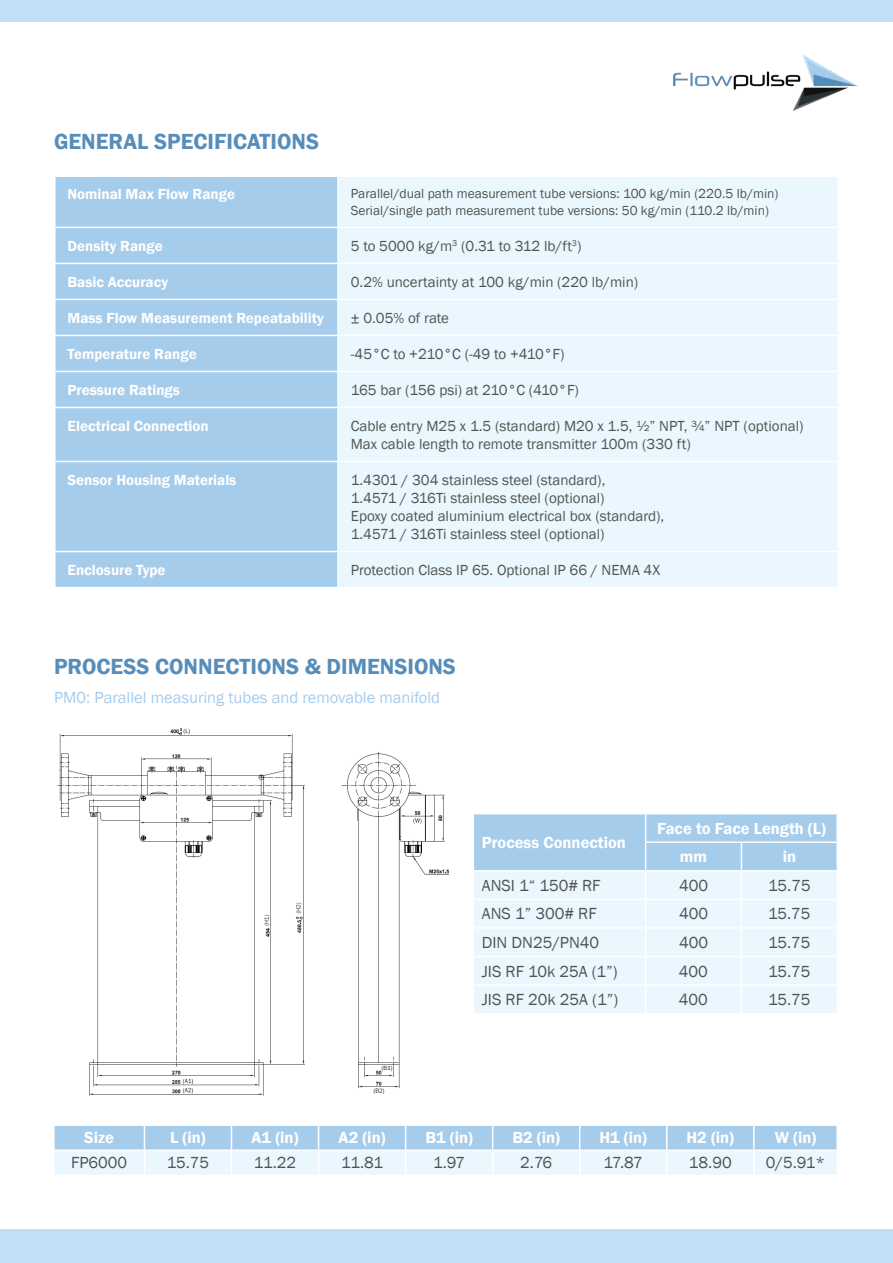
<style>
.page{position:relative;width:893px;height:1263px;background:#fff}
.page>*{position:absolute;margin:0;border:0;box-sizing:border-box;transform-origin:0 0}
.t1{font:600 22.5px "Franklin Gothic";color:#568dba}
.t2{font:16.5px "Franklin Gothic";color:#505352}
.t3{font:600 16.5px "Franklin Gothic";color:#fff}
.t4{font:16.5px "Franklin Gothic";color:#a6ccec}
.t5{font:15px "Franklin Gothic";color:#505352}
.t6{font:600 15px "Franklin Gothic";color:#fff}
.t7{font:15px "Franklin Gothic";letter-spacing:-.025em;color:#505352}
.t8{font:13.5px "Franklin Gothic";color:#505352}
</style>
<div class="page">
<div style="left:0;top:1229px;width:893px;height:34px;background:#c1dff5"></div>
<div style="left:0;top:0;width:893px;height:21px;background:#c1dff5"></div>
<img style="left:673px;top:54px;width:184px;height:56px">
<div style="left:56px;top:177px;width:281px;height:284px;background:#a6ccec"></div>
<div style="left:339px;top:177px;width:498px;height:284px;background:#ebf7fe"></div>
<div style="left:56px;top:462px;width:281px;height:125px;background:#a6ccec"></div>
<div style="left:339px;top:462px;width:498px;height:125px;background:#ebf7fe"></div>
<hr style="left:54px;top:227px;width:284px;height:1px;background:#fff">
<hr style="left:338px;top:227px;width:501px;height:1px;background:#fff">
<hr style="left:54px;top:263px;width:284px;height:1px;background:#fff">
<hr style="left:338px;top:263px;width:501px;height:1px;background:#fff">
<hr style="left:54px;top:299px;width:284px;height:1px;background:#fff">
<hr style="left:338px;top:299px;width:501px;height:1px;background:#fff">
<hr style="left:54px;top:335px;width:284px;height:1px;background:#fff">
<hr style="left:338px;top:335px;width:501px;height:1px;background:#fff">
<hr style="left:54px;top:371px;width:284px;height:1px;background:#fff">
<hr style="left:338px;top:371px;width:501px;height:1px;background:#fff">
<hr style="left:54px;top:407px;width:284px;height:1px;background:#fff">
<hr style="left:338px;top:407px;width:501px;height:1px;background:#fff">
<hr style="left:54px;top:551px;width:284px;height:1px;background:#fff">
<hr style="left:338px;top:551px;width:501px;height:1px;background:#fff">
<svg style="left:473px;top:814px;width:364px;height:199px;background:#d9ebf9"></svg>
<hr style="left:836px;top:986px;width:2px;height:27px;background:#fff">
<svg style="left:54px;top:1125px;width:783px;height:49px;background:#cce3f5"></svg>
<hr style="left:754px;top:1149px;width:84px;height:2px;background:#fff">
<hr style="left:753px;top:1151px;width:2px;height:23px;background:#fff">
<hr style="left:836px;top:1151px;width:2px;height:23px;background:#fff">
<img style="left:57px;top:728px;width:393px;height:368px">
<p class="t1" style="left:54px;top:128px;width:267px">GENERAL SPECIFICATIONS</p>
<p class="t6" style="left:68px;top:185px;width:169px">Nominal Max Flow Range</p>
<p class="t8" style="left:351px;top:186px;width:429px">Parallel/dual path measurement tube versions: 100 kg/min (220.5 lb/min)</p>
<p class="t8" style="left:351px;top:202px;width:420px">Serial/single path measurement tube versions: 50 kg/min (110.2 lb/min)</p>
<p class="t6" style="left:68px;top:236px;width:97px">Density Range</p>
<p class="t5" style="left:351px;top:236px;width:232px">5 to 5000 kg/m<sup>3</sup> (0.31 to 312 lb/ft<sup>3</sup>)</p>
<p class="t6" style="left:67px;top:272px;width:102px">Basic Accuracy</p>
<p class="t5" style="left:351px;top:272px;width:289px">0.2% uncertainty at 100 kg/min (220 lb/min)</p>
<p class="t6" style="left:67px;top:308px;width:258px">Mass Flow Measurement Repeatability</p>
<p class="t5" style="left:351px;top:308px;width:100px">± 0.05% of rate</p>
<p class="t6" style="left:67px;top:344px;width:131px">Temperature Range</p>
<p class="t7" style="left:351px;top:344px;width:215px">-45°C to +210°C (-49 to +410°F)</p>
<p class="t6" style="left:67px;top:380px;width:114px">Pressure Ratings</p>
<p class="t5" style="left:351px;top:380px;width:230px">165 bar (156 psi) at 210°C (410°F)</p>
<p class="t6" style="left:67px;top:416px;width:143px">Electrical Connection</p>
<p class="t5" style="left:351px;top:416px;width:454px">Cable entry M25 x 1.5 (standard) M20 x 1.5, ½” NPT, ¾” NPT (optional)</p>
<p class="t5" style="left:351px;top:434px;width:341px">Max cable length to remote transmitter 100m (330 ft)</p>
<p class="t6" style="left:67px;top:470px;width:170px">Sensor Housing Materials</p>
<p class="t5" style="left:351px;top:470px;width:256px">1.4301 / 304 stainless steel (standard),</p>
<p class="t5" style="left:351px;top:488px;width:255px">1.4571 / 316Ti stainless steel (optional)</p>
<p class="t5" style="left:351px;top:506px;width:315px">Epoxy coated aluminium electrical box (standard),</p>
<p class="t5" style="left:351px;top:524px;width:255px">1.4571 / 316Ti stainless steel (optional)</p>
<p class="t6" style="left:67px;top:560px;width:100px">Enclosure Type</p>
<p class="t5" style="left:351px;top:560px;width:311px">Protection Class IP 65. Optional IP 66 / NEMA 4X</p>
<p class="t1" style="left:54px;top:653px;width:403px">PROCESS CONNECTIONS &amp; DIMENSIONS</p>
<p class="t4" style="left:54px;top:687px;width:388px">PM0: Parallel measuring tubes and removable manifold</p>
<p class="t3" style="left:482px;top:832px;width:146px">Process Connection</p>
<p class="t3" style="left:657px;top:818px;width:170px">Face to Face Length (L)</p>
<p class="t3" style="left:680px;top:847px;width:29px">mm</p>
<p class="t3" style="left:783px;top:847px;width:15px">in</p>
<p class="t2" style="left:482px;top:875px;width:120px">ANSI 1“ 150# RF</p>
<p class="t2" style="left:679px;top:875px;width:31px">400</p>
<p class="t2" style="left:768px;top:875px;width:44px">15.75</p>
<p class="t2" style="left:482px;top:904px;width:116px">ANS 1” 300# RF</p>
<p class="t2" style="left:679px;top:904px;width:31px">400</p>
<p class="t2" style="left:768px;top:904px;width:44px">15.75</p>
<p class="t2" style="left:482px;top:932px;width:119px">DIN DN25/PN40</p>
<p class="t2" style="left:679px;top:932px;width:31px">400</p>
<p class="t2" style="left:768px;top:932px;width:44px">15.75</p>
<p class="t2" style="left:482px;top:961px;width:137px">JIS RF 10k 25A (1”)</p>
<p class="t2" style="left:679px;top:961px;width:31px">400</p>
<p class="t2" style="left:768px;top:961px;width:44px">15.75</p>
<p class="t2" style="left:482px;top:989px;width:138px">JIS RF 20k 25A (1”)</p>
<p class="t2" style="left:679px;top:989px;width:31px">400</p>
<p class="t2" style="left:768px;top:989px;width:44px">15.75</p>
<p class="t3" style="left:84px;top:1127px;width:31px">Size</p>
<p class="t3" style="left:170px;top:1127px;width:37px">L (in)</p>
<p class="t3" style="left:252px;top:1127px;width:48px">A1 (in)</p>
<p class="t3" style="left:339px;top:1127px;width:48px">A2 (in)</p>
<p class="t3" style="left:425px;top:1127px;width:49px">B1 (in)</p>
<p class="t3" style="left:512px;top:1127px;width:49px">B2 (in)</p>
<p class="t3" style="left:599px;top:1127px;width:49px">H1 (in)</p>
<p class="t3" style="left:686px;top:1127px;width:49px">H2 (in)</p>
<p class="t3" style="left:775px;top:1127px;width:43px">W (in)</p>
<p class="t2" style="left:71px;top:1152px;width:58px">FP6000</p>
<p class="t2" style="left:167px;top:1152px;width:44px">15.75</p>
<p class="t2" style="left:254px;top:1152px;width:44px">11.22</p>
<p class="t2" style="left:341px;top:1152px;width:43px">11.81</p>
<p class="t2" style="left:433px;top:1152px;width:34px">1.97</p>
<p class="t2" style="left:520px;top:1152px;width:34px">2.76</p>
<p class="t2" style="left:604px;top:1152px;width:41px">17.87</p>
<p class="t2" style="left:689px;top:1152px;width:44px">18.90</p>
<p class="t2" style="left:766px;top:1152px;width:61px">0/5.91*</p>
</div>
